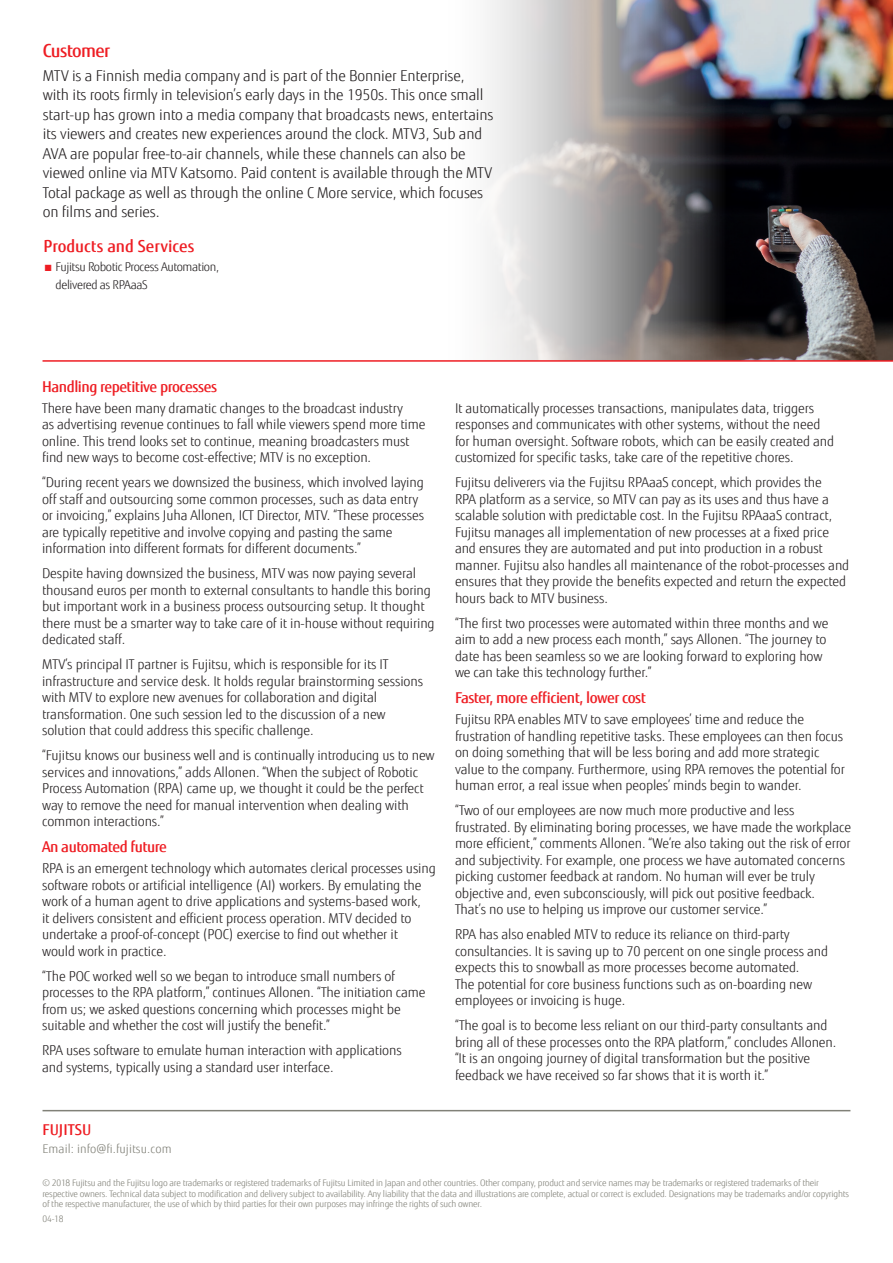
<style>
.page{position:relative;width:893px;height:1263px;background:#fff}
.page>*{position:absolute;margin:0;border:0;box-sizing:border-box;transform-origin:0 0}
.t1{font:500 18px "Fujitsu Sans";letter-spacing:-.03em;color:#ee1d23}
.Bullet{font:500 16.5px "Fujitsu Sans";color:#ee1d23}
.t2{font:300 15px/19.5px "Fujitsu Sans";letter-spacing:-.01em;color:#231f20}
.intro{font:500 15px "Fujitsu Sans";letter-spacing:-.03em;color:#ee1d23}
.intro-2{font:500 15px "Fujitsu Sans";color:#ee1d23}
.t3{font:300 13.5px/16.5px "Fujitsu Sans";letter-spacing:-.01em;color:#231f20}
.Bullet-2{font:300 12px/18px "Fujitsu Sans";letter-spacing:-.03em;color:#231f20}
.intro-3{font:300 12px "Fujitsu Sans";letter-spacing:.005em;color:#818178}
.intro-4{font:300 9px/10.5px "Fujitsu Sans";letter-spacing:-.02em;color:#818178}
.s1{color:#ee1d23}
</style>
<div class="page">
<img style="left:753px;top:0;width:140px;height:360px">
<img style="left:487px;top:0;width:266px;height:360px">
<hr style="left:43px;top:360px;width:850px;height:2px;background:#ee1d23">
<hr style="left:43px;top:1110px;width:807px;height:1px;background:#818178">
<p class="t1" style="left:43px;top:39px;width:69px">Customer</p>
<p class="t2" style="left:43px;top:66px;width:452px">MTV is a Finnish media company and is part of the Bonnier Enterprise, with its roots firmly in television’s early days in the 1950s. This once small start-up has grown into a media company that broadcasts news, entertains its viewers and creates new experiences around the clock. MTV3, Sub and AVA are popular free-to-air channels, while these channels can also be viewed online via MTV Katsomo. Paid content is available through the MTV Total package as well as through the online C More service, which focuses on films and series.</p>
<p class="Bullet" style="left:44px;top:236px;width:152px">Products and Services</p>
<p class="Bullet-2" style="left:55px;top:258px;width:165px;text-indent:-12px"><span class="s1">■</span> Fujitsu Robotic Process Automation, delivered as RPAaaS</p>
<p class="intro" style="left:42px;top:377px;width:176px">Handling repetitive processes</p>
<p class="t3" style="left:42px;top:400px;width:385px">There have been many dramatic changes to the broadcast industry<br>as advertising revenue continues to fall while viewers spend more time online. This trend looks set to continue, meaning broadcasters must find new ways to become cost-effective; MTV is no exception.</p>
<p class="t3" style="left:42px;top:474px;width:384px">“During recent years we downsized the business, which involved laying off staff and outsourcing some common processes, such as data entry or invoicing,” explains Juha Allonen, ICT Director, MTV. “These processes are typically repetitive and involve copying and pasting the same information into different formats for different documents.”</p>
<p class="t3" style="left:42px;top:565px;width:394px">Despite having downsized the business, MTV was now paying several thousand euros per month to external consultants to handle this boring but important work in a business process outsourcing setup. It thought there must be a smarter way to take care of it in-house without requiring dedicated staff.</p>
<p class="t3" style="left:42px;top:656px;width:383px">MTV’s principal IT partner is Fujitsu, which is responsible for its IT infrastructure and service desk. It holds regular brainstorming sessions with MTV to explore new avenues for collaboration and digital transformation. One such session led to the discussion of a new solution that could address this specific challenge.</p>
<p class="t3" style="left:42px;top:747px;width:394px">“Fujitsu knows our business well and is continually introducing us to new services and innovations,” adds Allonen. “When the subject of Robotic Process Automation (RPA) came up, we thought it could be the perfect way to remove the need for manual intervention when dealing with common interactions.”</p>
<p class="intro" style="left:42px;top:837px;width:126px">An automated future</p>
<p class="t3" style="left:42px;top:860px;width:395px">RPA is an emergent technology which automates clerical processes using software robots or artificial intelligence (AI) workers. By emulating the work of a human agent to drive applications and systems-based work,<br>it delivers consistent and efficient process operation. MTV decided to undertake a proof-of-concept (POC) exercise to find out whether it<br>would work in practice.</p>
<p class="t3" style="left:42px;top:968px;width:385px">“The POC worked well so we began to introduce small numbers of processes to the RPA platform,” continues Allonen. “The initiation came from us; we asked questions concerning which processes might be suitable and whether the cost will justify the benefit.”</p>
<p class="t3" style="left:42px;top:1042px;width:361px">RPA uses software to emulate human interaction with applications and systems, typically using a standard user interface.</p>
<p class="intro-2" style="left:43px;top:1120px;width:50px">FUJITSU</p>
<p class="intro-3" style="left:43px;top:1141px;width:131px">Email: info@fi.fujitsu.com</p>
<p class="t3" style="left:455px;top:400px;width:381px">It automatically processes transactions, manipulates data, triggers responses and communicates with other systems, without the need for human oversight. Software robots, which can be easily created and customized for specific tasks, take care of the repetitive chores.</p>
<p class="t3" style="left:455px;top:474px;width:396px">Fujitsu deliverers via the Fujitsu RPAaaS concept, which provides the<br>RPA platform as a service, so MTV can pay as its uses and thus have a scalable solution with predictable cost. In the Fujitsu RPAaaS contract, Fujitsu manages all implementation of new processes at a fixed price and ensures they are automated and put into production in a robust manner. Fujitsu also handles all maintenance of the robot-processes and ensures that they provide the benefits expected and return the expected hours back to MTV business.</p>
<p class="t3" style="left:455px;top:615px;width:375px">“The first two processes were automated within three months and we aim to add a new process each month,” says Allonen. “The journey to date has been seamless so we are looking forward to exploring how we can take this technology further.”</p>
<p class="intro" style="left:455px;top:688px;width:192px">Faster, more efficient, lower cost</p>
<p class="t3" style="left:455px;top:711px;width:391px">Fujitsu RPA enables MTV to save employees’ time and reduce the frustration of handling repetitive tasks. These employees can then focus on doing something that will be less boring and add more strategic value to the company. Furthermore, using RPA removes the potential for human error, a real issue when peoples’ minds begin to wander.</p>
<p class="t3" style="left:455px;top:802px;width:398px">“Two of our employees are now much more productive and less frustrated. By eliminating boring processes, we have made the workplace more efficient,” comments Allonen. “We’re also taking out the risk of error and subjectivity. For example, one process we have automated concerns picking customer feedback at random. No human will ever be truly objective and, even subconsciously, will pick out positive feedback.<br>That’s no use to helping us improve our customer service.”</p>
<p class="t3" style="left:455px;top:926px;width:375px">RPA has also enabled MTV to reduce its reliance on third-party consultancies. It is saving up to 70 percent on one single process and expects this to snowball as more processes become automated.<br>The potential for core business functions such as on-boarding new employees or invoicing is huge.</p>
<p class="t3" style="left:455px;top:1017px;width:383px">“The goal is to become less reliant on our third-party consultants and bring all of these processes onto the RPA platform,” concludes Allonen. “It is an ongoing journey of digital transformation but the positive feedback we have received so far shows that it is worth it.”</p>
<p class="intro-4" style="left:43px;top:1177px;width:808px">© 2018 Fujitsu and the Fujitsu logo are trademarks or registered trademarks of Fujitsu Limited in Japan and other countries. Other company, product and service names may be trademarks or registered trademarks of their respective owners. Technical data subject to modification and delivery subject to availability. Any liability that the data and illustrations are complete, actual or correct is excluded. Designations may be trademarks and/or copyrights of the respective manufacturer, the use of which by third parties for their own purposes may infringe the rights of such owner.</p>
<p class="intro-4" style="left:43px;top:1213px;width:23px">04-18</p>
</div>
